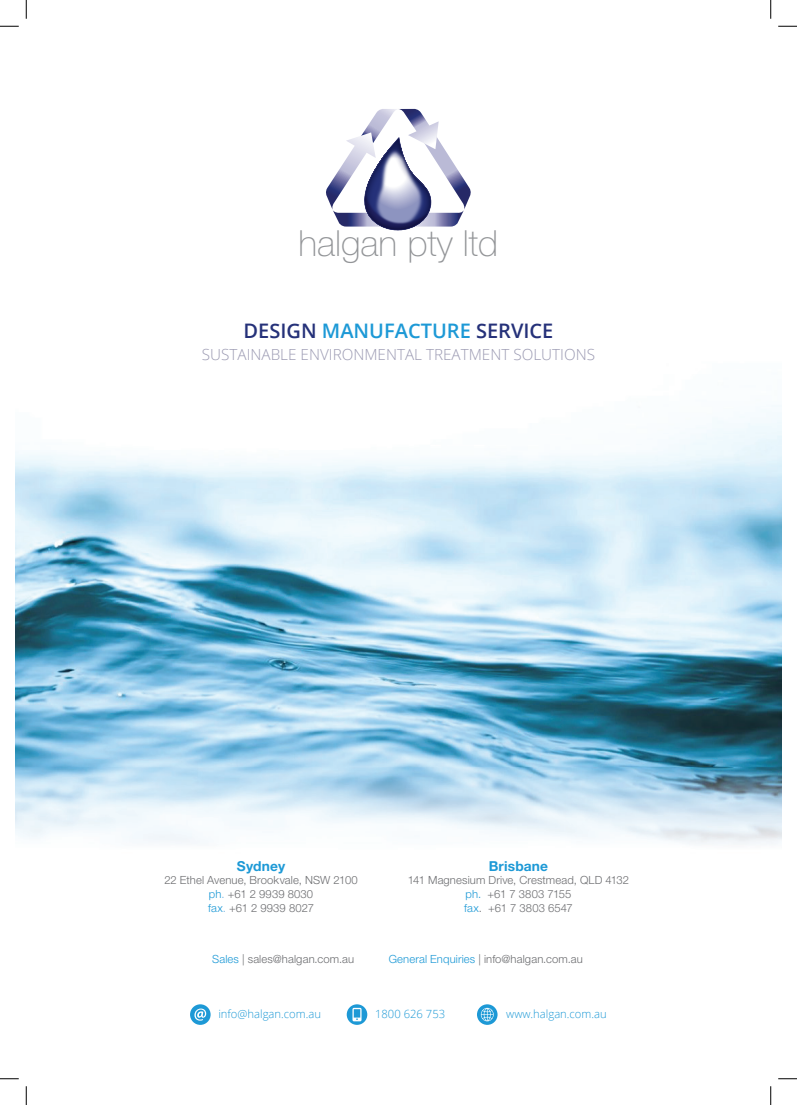
<style>
.page{position:relative;width:797px;height:1105px;background:#fff}
.page>*{position:absolute;margin:0;border:0;box-sizing:border-box;transform-origin:0 0}
.t1{font:100 36px "Helvetica Neue LT Std";color:#939598}
.t2{font:600 20px "Open Sans";color:#253179}
.t3{font:300 15.25px "Open Sans";color:#9b9ab2}
.t4{font:700 13.75px "Helvetica Neue LT Std";letter-spacing:.01em;color:#1d99d6}
.t5{font:300 11.25px/13.8px "Helvetica Neue LT Std";letter-spacing:.01em;color:#6c6d70;text-align:center}
.t6{font:300 11.25px "Open Sans";color:#1d99d6}
.s1{color:#1d99d6}
.s2{color:#70b0e0}
</style>
<div class="page">
<img style="left:16px;top:405px;width:765px;height:684px">
<svg style="left:326px;top:109px;width:145px;height:121px"></svg>
<svg style="left:190px;top:1004px;width:21px;height:21px"></svg>
<svg style="left:194px;top:1008px;width:12px;height:13px"></svg>
<svg style="left:347px;top:1004px;width:20px;height:21px"></svg>
<svg style="left:352px;top:1008px;width:9px;height:13px"></svg>
<svg style="left:477px;top:1004px;width:20px;height:21px"></svg>
<svg style="left:481px;top:1008px;width:12px;height:13px"></svg>
<svg style="left:0;top:25px;width:19px;height:2px"></svg>
<svg style="left:778px;top:25px;width:19px;height:2px"></svg>
<svg style="left:0;top:1078px;width:19px;height:1px"></svg>
<svg style="left:778px;top:1078px;width:19px;height:1px"></svg>
<svg style="left:25px;top:0;width:2px;height:19px"></svg>
<svg style="left:25px;top:1086px;width:2px;height:19px"></svg>
<svg style="left:770px;top:0;width:1px;height:19px"></svg>
<svg style="left:770px;top:1086px;width:1px;height:19px"></svg>
<h1 class="t1" style="left:298px;top:223px;width:201px">halgan pty ltd</h1>
<h2 class="t2" style="left:243px;top:317px;width:311px">DESIGN <span class="s1">MANUFACTURE</span> SERVICE</h2>
<h3 class="t3" style="left:202px;top:344px;width:394px">SUSTAINABLE ENVIRONMENTAL TREATMENT SOLUTIONS</h3>
<p class="t4" style="left:237px;top:857px;width:50px">Sydney</p>
<p class="t5" style="left:164px;top:873px;width:195px">22 Ethel Avenue, Brookvale, NSW 2100 <span class="s1">ph</span><span class="s2">.</span> +61 2 9939 8030<br><span class="s1">fax</span><span class="s2">.</span> +61 2 9939 8027</p>
<p class="t4" style="left:488px;top:857px;width:61px">Brisbane</p>
<p class="t5" style="left:408px;top:873px;width:223px">141 Magnesium Drive, Crestmead, QLD 4132 <span class="s1">ph.</span> +61 7 3803 7155<br><span class="s1">fax</span>. +61 7 3803 6547</p>
<p class="t5" style="left:212px;top:952px;width:144px"><span class="s1">Sales</span> | sales@halgan.com.au</p>
<p class="t5" style="left:388px;top:952px;width:196px"><span class="s1">General Enquiries</span> | info@halgan.com.au</p>
<p class="t6" style="left:218px;top:1006px;width:104px">info@halgan.com.au</p>
<p class="t6" style="left:375px;top:1006px;width:72px">1800 626 753</p>
<p class="t6" style="left:506px;top:1006px;width:102px">www.halgan.com.au</p>
</div>
